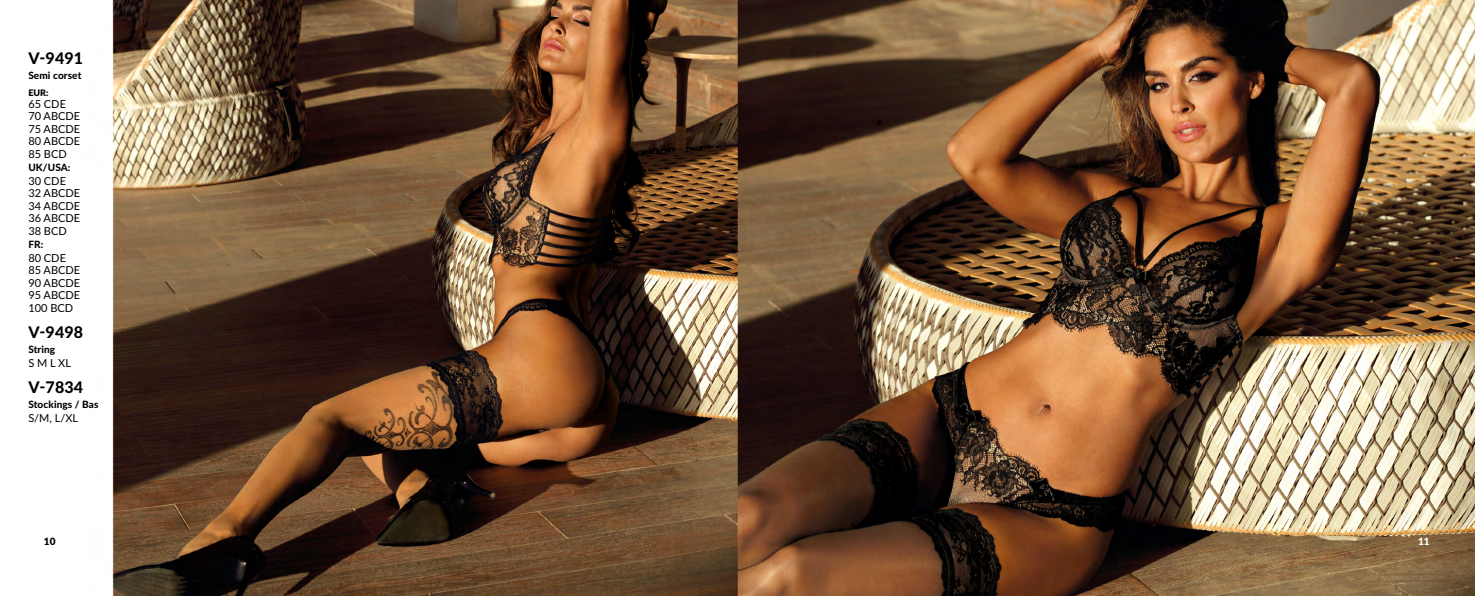
<style>
.page{position:relative;width:1475px;height:596px;background:#fff}
.page>*{position:absolute;margin:0;border:0;box-sizing:border-box;transform-origin:0 0}
.Paragraph_Style_1{font:800 16px "Lato";letter-spacing:.01em;color:#000}
.Paragraph_Style_3{font:11px "Lato";color:#000}
.Paragraph_Style_2{font:800 10px "Lato";letter-spacing:.01em;color:#000}
.t1{font:900 10px "Lato";color:#000}
.t2{font:900 10px "Lato";color:#fff}
.Paragraph_Style_4{font:900 9px "Lato";color:#000}
</style>
<div class="page">
<img style="left:112px;top:0;width:1362px;height:595px">
<p class="Paragraph_Style_1" style="left:28px;top:46px;width:56px">V-9491</p>
<p class="Paragraph_Style_2" style="left:28px;top:68px;width:55px">Semi corset</p>
<p class="Paragraph_Style_4" style="left:28px;top:85px;width:22px">EUR:</p>
<p class="Paragraph_Style_3" style="left:28px;top:96px;width:39px">65 CDE</p>
<p class="Paragraph_Style_3" style="left:28px;top:108px;width:53px">70 ABCDE</p>
<p class="Paragraph_Style_3" style="left:28px;top:121px;width:53px">75 ABCDE</p>
<p class="Paragraph_Style_3" style="left:28px;top:133px;width:53px">80 ABCDE</p>
<p class="Paragraph_Style_3" style="left:28px;top:146px;width:40px">85 BCD</p>
<p class="Paragraph_Style_2" style="left:28px;top:160px;width:44px">UK/USA:</p>
<p class="Paragraph_Style_3" style="left:28px;top:173px;width:39px">30 CDE</p>
<p class="Paragraph_Style_3" style="left:28px;top:185px;width:53px">32 ABCDE</p>
<p class="Paragraph_Style_3" style="left:28px;top:198px;width:53px">34 ABCDE</p>
<p class="Paragraph_Style_3" style="left:28px;top:210px;width:53px">36 ABCDE</p>
<p class="Paragraph_Style_3" style="left:28px;top:223px;width:40px">38 BCD</p>
<p class="Paragraph_Style_2" style="left:28px;top:237px;width:16px">FR:</p>
<p class="Paragraph_Style_3" style="left:28px;top:250px;width:39px">80 CDE</p>
<p class="Paragraph_Style_3" style="left:28px;top:262px;width:53px">85 ABCDE</p>
<p class="Paragraph_Style_3" style="left:28px;top:275px;width:53px">90 ABCDE</p>
<p class="Paragraph_Style_3" style="left:28px;top:287px;width:53px">95 ABCDE</p>
<p class="Paragraph_Style_3" style="left:28px;top:299px;width:46px">100 BCD</p>
<p class="Paragraph_Style_1" style="left:28px;top:320px;width:56px">V-9498</p>
<p class="Paragraph_Style_2" style="left:28px;top:341px;width:28px">String</p>
<p class="Paragraph_Style_3" style="left:28px;top:354px;width:44px">S M L XL</p>
<p class="Paragraph_Style_1" style="left:28px;top:375px;width:56px">V-7834</p>
<p class="Paragraph_Style_2" style="left:28px;top:396px;width:72px">Stockings / Bas</p>
<p class="Paragraph_Style_3" style="left:28px;top:409px;width:51px">S/M, L/XL</p>
<p class="t1" style="left:44px;top:534px;width:13px">10</p>
<p class="t2" style="left:1417px;top:534px;width:13px">11</p>
</div>
